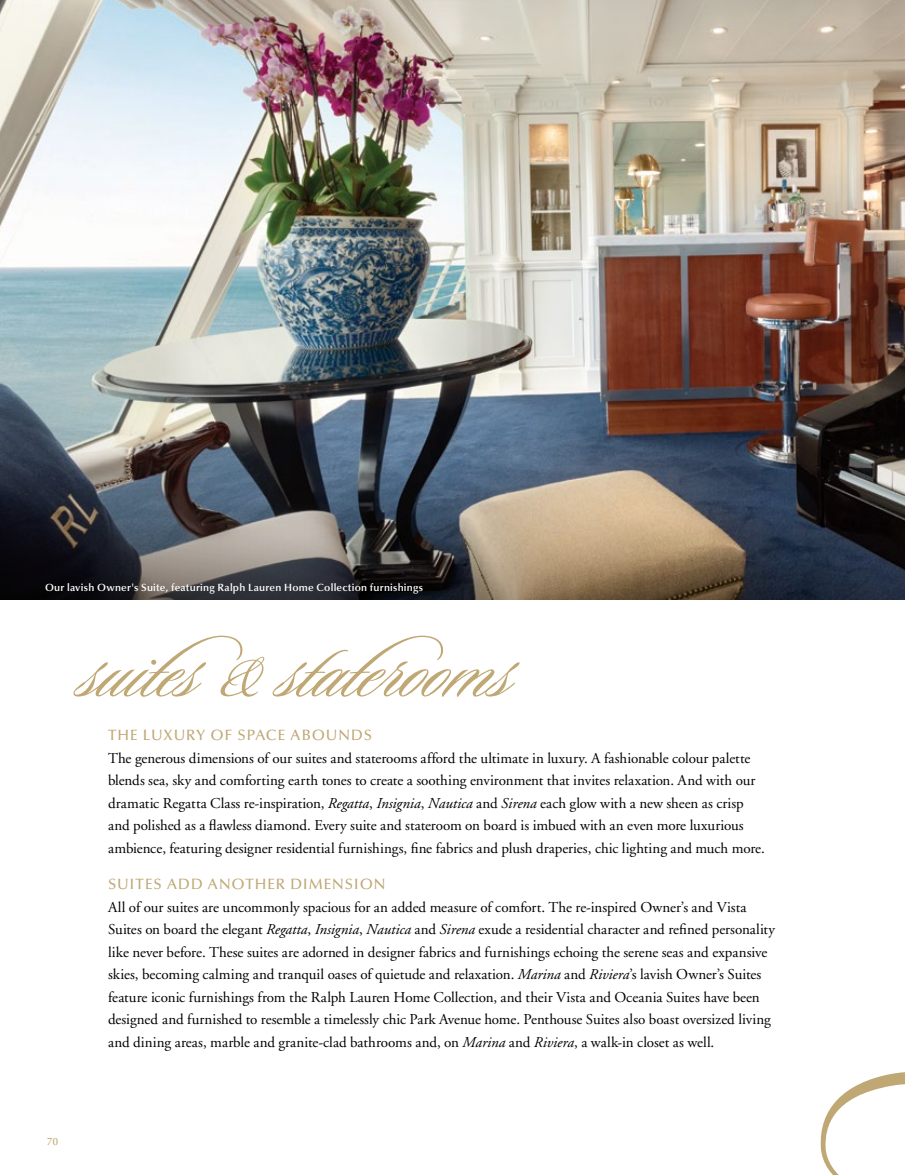
<style>
.page{position:relative;width:905px;height:1175px;background:#fff}
.page>*{position:absolute;margin:0;border:0;box-sizing:border-box;transform-origin:0 0}
.t1{font:90px "Sloop Script One";color:#bfa874}
.t2{font:15px/22.5px "Adobe Garamond";color:#000}
.t3{font:500 15px "Optima";letter-spacing:.06em;color:#bfa874}
.t4{font:600 10.5px "Optima";letter-spacing:.02em;color:#fff}
.t5{font:500 10.5px "Optima";color:#bfa874}
.s1{font-family:"Sloop Script Three"}
.s2{font-size:72px}
.s3{font-family:"Sloop Script Two"}
.s4{font-style:italic}
</style>
<div class="page">
<svg style="left:820px;top:1072px;width:84px;height:102px"></svg>
<img style="left:0;top:0;width:904px;height:264px">
<img style="left:0;top:264px;width:904px;height:336px">
<p class="t4" style="left:45px;top:582px;width:379px">Our lavish Owner's Suite, featuring Ralph Lauren Home Collection furnishings</p>
<h1 class="t1" style="left:81px;top:623px;width:432px">sui<span class="s1">t</span>es <span class="s2">&amp;</span> s<span class="s3">t</span>a<span class="s1">t</span>erooms</h1>
<p class="t5" style="left:47px;top:1135px;width:12px">70</p>
<p class="t3" style="left:108px;top:727px;width:265px">THE LUXURY OF SPACE ABOUNDS</p>
<p class="t2" style="left:108px;top:747px;width:658px">The generous dimensions of our suites and staterooms afford the ultimate in luxury. A fashionable colour palette blends sea, sky and comforting earth tones to create a soothing environment that invites relaxation. And with our dramatic Regatta Class re-inspiration, <span class="s4">Regatta</span>, <span class="s4">Insignia</span>, <span class="s4">Nautica</span> and <span class="s4">Sirena</span> each glow with a new sheen as crisp and polished as a flawless diamond. Every suite and stateroom on board is imbued with an even more luxurious ambience, featuring designer residential furnishings, fine fabrics and plush draperies, chic lighting and much more.</p>
<p class="t3" style="left:108px;top:875px;width:279px">SUITES ADD ANOTHER DIMENSION</p>
<p class="t2" style="left:108px;top:896px;width:668px">All of our suites are uncommonly spacious for an added measure of comfort. The re-inspired Owner’s and Vista Suites on board the elegant <span class="s4">Regatta</span>, <span class="s4">Insignia</span>, <span class="s4">Nautica</span> and <span class="s4">Sirena</span> exude a residential character and refined personality like never before. These suites are adorned in designer fabrics and furnishings echoing the serene seas and expansive skies, becoming calming and tranquil oases of quietude and relaxation. <span class="s4">Marina</span> and <span class="s4">Riviera</span>’s lavish Owner’s Suites feature iconic furnishings from the Ralph Lauren Home Collection, and their Vista and Oceania Suites have been designed and furnished to resemble a timelessly chic Park Avenue home. Penthouse Suites also boast oversized living and dining areas, marble and granite-clad bathrooms and, on <span class="s4">Marina</span> and <span class="s4">Riviera</span>, a walk-in closet as well.</p>
</div>
